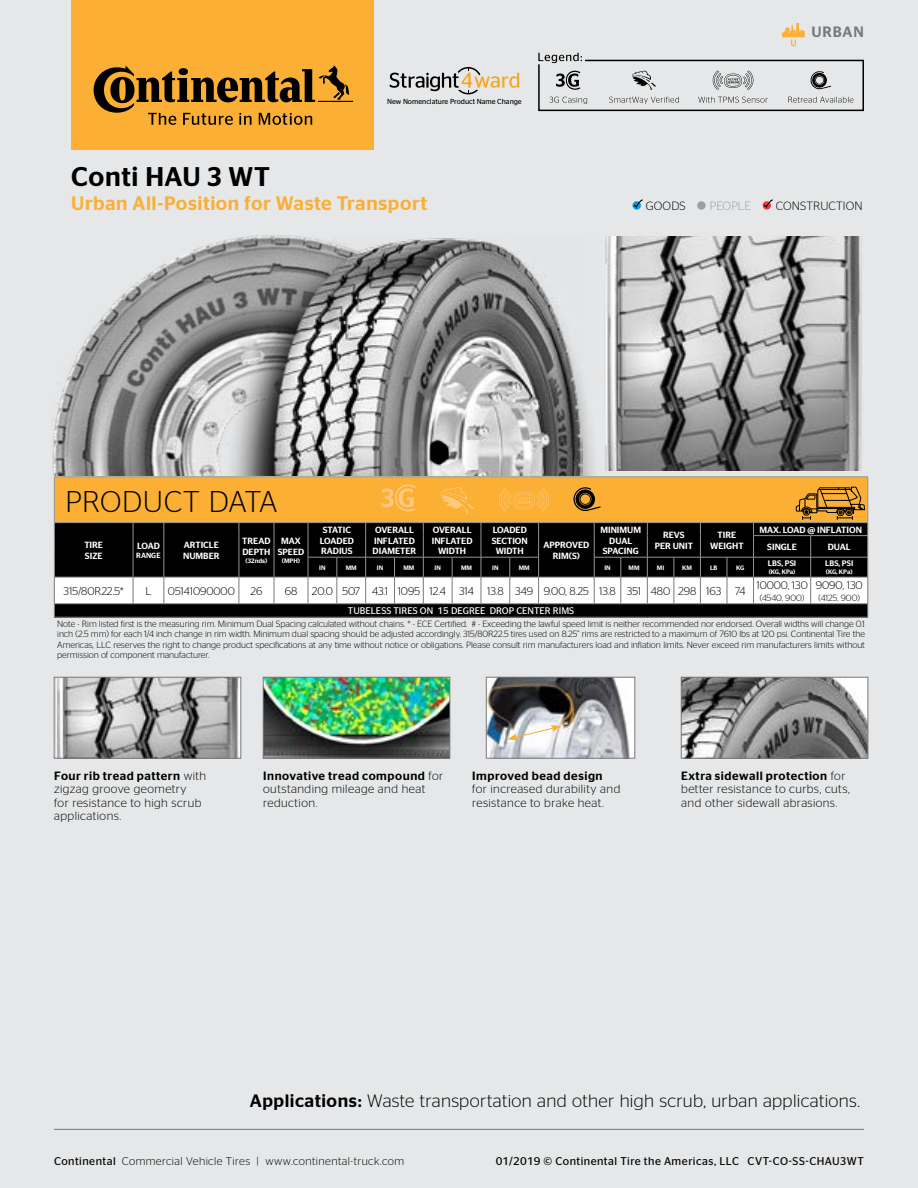
<style>
.page{position:relative;width:918px;height:1188px;background:#e6e7e8}
.page>*{position:absolute;margin:0;border:0;box-sizing:border-box;transform-origin:0 0}
.t1{font:300 30px "Continental Stag Sans";letter-spacing:.005em;color:#000}
.t2{font:500 27px "Continental Stag Sans";letter-spacing:.025em;color:#000}
.t3{font:500 19.5px "Continental Stag Sans";letter-spacing:.03em;color:#fbaf34}
.t4{font:300 18px "Continental Stag Sans";letter-spacing:.015em;color:#000}
.t5{font:500 15px "Continental Stag Sans";letter-spacing:.055em;color:#77787b}
.t6{font:300 12px/13.5px "Continental Stag Sans";letter-spacing:.035em;color:#000}
.t7{font:500 12px "Continental Stag Sans";letter-spacing:.045em;color:#000}
.t8{font:300 12px "Continental Stag Sans";letter-spacing:.01em;color:#000}
.t9{font:300 12px "Continental Stag Sans";color:#9d9fa2}
.t10{font:300 11.25px "Continental Stag Sans";letter-spacing:.01em;color:#000}
.t11{font:300 11.25px "Continental Stag Sans";letter-spacing:.035em;color:#000}
.t12{font:11.25px "Continental Stag Sans";letter-spacing:.04em;color:#000}
.t13{font:300 11.1px "Continental Stag Sans";color:#000}
.t14{font:9.6px "Continental Stag Sans";color:#fff}
.t15{font:300 9px/10.2px "Continental Stag Sans";color:#000;text-align:justify}
.t16{font:500 9px/10.8px "Continental Stag Sans";color:#fff;text-align:center}
.t17{font:500 7.95px "Continental Stag Sans";letter-spacing:.005em;color:#fff}
.t18{font:500 7.5px "Continental Stag Sans";color:#fff}
.t19{font:7.35px "Continental Stag Sans";color:#000}
.t20{font:500 6.45px "Continental Stag Sans";color:#fff}
.s1{font-weight:500}
.s2{font-weight:400}
</style>
<div class="page">
<svg style="left:538px;top:53px;width:326px;height:59px"></svg>
<hr style="left:54px;top:1129px;width:810px;height:1px;background:#77787b">
<div style="left:71px;top:0;width:303px;height:150px;background:#fbaf34"></div>
<svg style="left:94px;top:66px;width:259px;height:59px"></svg>
<svg style="left:782px;top:23px;width:23px;height:23px"></svg>
<img style="left:52px;top:235px;width:255px;height:240px">
<svg style="left:224px;top:239px;width:370px;height:236px"></svg>
<img style="left:272px;top:238px;width:311px;height:237px">
<svg style="left:633px;top:199px;width:10px;height:11px"></svg>
<div style="left:697px;top:201px;width:9px;height:9px;background:#9d9fa2;border-radius:50%"></div>
<svg style="left:763px;top:199px;width:10px;height:11px"></svg>
<img style="left:604px;top:236px;width:258px;height:234px">
<svg style="left:390px;top:67px;width:129px;height:27px"></svg>
<svg style="left:54px;top:475px;width:815px;height:143px;background:#826b46"></svg>
<img style="left:56px;top:679px;width:183px;height:77px">
<div style="left:54px;top:677px;width:187px;height:81px;border:1px solid #77787b"></div>
<img style="left:265px;top:679px;width:183px;height:77px">
<div style="left:263px;top:677px;width:187px;height:81px;border:1px solid #77787b"></div>
<img style="left:683px;top:679px;width:183px;height:77px">
<div style="left:681px;top:677px;width:187px;height:81px;border:1px solid #77787b"></div>
<img style="left:488px;top:679px;width:145px;height:77px">
<div style="left:486px;top:677px;width:149px;height:81px;border:1px solid #77787b"></div>
<svg style="left:507px;top:725px;width:54px;height:15px"></svg>
<p class="t19" style="left:387px;top:97px;width:136px">New Nomenclature Product Name Change</p>
<h3 class="t5" style="left:812px;top:23px;width:54px">URBAN</h3>
<h2 class="t2" style="left:71px;top:161px;width:200px">Conti HAU 3 WT</h2>
<h3 class="t3" style="left:71px;top:192px;width:358px">Urban All-Position for Waste Transport</h3>
<h3 class="t6" style="left:646px;top:199px;width:41px">GOODS</h3>
<h3 class="t9" style="left:710px;top:199px;width:43px">PEOPLE</h3>
<h3 class="t8" style="left:776px;top:199px;width:88px">CONSTRUCTION</h3>
<h1 class="t1" style="left:65px;top:485px;width:214px">PRODUCT DATA</h1>
<p class="t16" style="left:84px;top:539px;width:20px;text-align:left">TIRE<br>SIZE</p>
<p class="t16" style="left:137px;top:540px;width:24px">LOAD</p>
<p class="t18" style="left:136px;top:551px;width:26px">RANGE</p>
<p class="t16" style="left:183px;top:539px;width:38px;text-align:left">ARTICLE<br>NUMBER</p>
<p class="t16" style="left:242px;top:536px;width:30px;text-align:left">TREAD<br>DEPTH</p>
<p class="t20" style="left:246px;top:557px;width:23px">(32nds)</p>
<p class="t16" style="left:278px;top:536px;width:28px">MAX<br>SPEED</p>
<p class="t20" style="left:282px;top:557px;width:20px">(MPH)</p>
<p class="t16" style="left:320px;top:524px;width:36px">STATIC<br>LOADED<br>RADIUS</p>
<p class="t16" style="left:373px;top:524px;width:45px;text-align:left">OVERALL<br>INFLATED<br>DIAMETER</p>
<p class="t16" style="left:432px;top:524px;width:42px">OVERALL<br>INFLATED<br>WIDTH</p>
<p class="t16" style="left:492px;top:524px;width:38px">LOADED<br>SECTION<br>WIDTH</p>
<p class="t16" style="left:600px;top:524px;width:42px">MINIMUM<br>DUAL<br>SPACING</p>
<p class="t16" style="left:655px;top:530px;width:40px">REVS<br>PER UNIT</p>
<p class="t16" style="left:710px;top:530px;width:35px">TIRE<br>WEIGHT</p>
<p class="t16" style="left:767px;top:521px;width:96px;line-height:17.2px;text-align:left;text-indent:-8px">MAX. LOAD @ INFLATION<br>SINGLE</p>
<p class="t16" style="left:543px;top:539px;width:47px">APPROVED<br>RIM(S)</p>
<p class="t16" style="left:828px;top:541px;width:24px">DUAL</p>
<p class="t17" style="left:768px;top:559px;width:30px">LBS, PSI</p>
<p class="t20" style="left:769px;top:568px;width:28px">(KG, KPa)</p>
<p class="t17" style="left:825px;top:559px;width:30px">LBS, PSI</p>
<p class="t20" style="left:826px;top:568px;width:28px">(KG, KPa)</p>
<p class="t20" style="left:319px;top:564px;width:8px">IN</p>
<p class="t20" style="left:346px;top:564px;width:12px">MM</p>
<p class="t20" style="left:377px;top:564px;width:8px">IN</p>
<p class="t20" style="left:403px;top:564px;width:12px">MM</p>
<p class="t20" style="left:435px;top:564px;width:8px">IN</p>
<p class="t20" style="left:461px;top:564px;width:12px">MM</p>
<p class="t20" style="left:492px;top:564px;width:8px">IN</p>
<p class="t20" style="left:519px;top:564px;width:12px">MM</p>
<p class="t20" style="left:604px;top:564px;width:8px">IN</p>
<p class="t20" style="left:629px;top:564px;width:12px">MM</p>
<p class="t20" style="left:657px;top:564px;width:9px">MI</p>
<p class="t20" style="left:682px;top:564px;width:11px">KM</p>
<p class="t20" style="left:710px;top:564px;width:9px">LB</p>
<p class="t20" style="left:736px;top:564px;width:10px">KG</p>
<p class="t10" style="left:64px;top:585px;width:62px">315/80R22.5*</p>
<p class="t10" style="left:145px;top:585px;width:8px">L</p>
<p class="t13" style="left:168px;top:585px;width:68px">05141090000</p>
<p class="t10" style="left:250px;top:585px;width:13px">26</p>
<p class="t10" style="left:285px;top:585px;width:14px">68</p>
<p class="t10" style="left:312px;top:585px;width:435px">20.0 507 43.1 1095 12.4 314 13.8 349 9.00, 8.25 13.8 351 480 298 163 74</p>
<p class="t13" style="left:756px;top:579px;width:53px">10000, 130</p>
<p class="t15" style="left:760px;top:593px;width:46px">(4540, 900)</p>
<p class="t10" style="left:816px;top:579px;width:48px">9090, 130</p>
<p class="t15" style="left:819px;top:593px;width:43px">(4125, 900)</p>
<p class="t14" style="left:348px;top:606px;width:228px">TUBELESS TIRES ON 15 DEGREE DROP CENTER RIMS</p>
<p class="t15" style="left:57px;top:619px;width:809px">Note - Rim listed first is the measuring rim. Minimum Dual Spacing calculated without chains. * - ECE Certified. # - Exceeding the lawful speed limit is neither recommended nor endorsed. Overall widths will change 0.1 inch (2.5 mm) for each 1/4 inch change in rim width. Minimum dual spacing should be adjusted accordingly. 315/80R22.5 tires used on 8.25” rims are restricted to a maximum of 7610 lbs at 120 psi. Continental Tire the Americas, LLC reserves the right to change product specifications at any time without notice or obligations. Please consult rim manufacturers load and inflation limits. Never exceed rim manufacturers limits without permission of component manufacturer.</p>
<h3 class="t6" style="left:54px;top:769px;width:153px"><span class="s1">Four rib tread pattern</span> with zigzag groove geometry<br>for resistance to high scrub applications.</h3>
<h3 class="t6" style="left:263px;top:769px;width:182px"><span class="s1">Innovative tread compound</span> for outstanding mileage and heat reduction.</h3>
<h3 class="t7" style="left:472px;top:769px;width:132px">Improved bead design</h3>
<h3 class="t6" style="left:472px;top:782px;width:150px">for increased durability and resistance to brake heat.</h3>
<h3 class="t6" style="left:681px;top:769px;width:170px"><span class="s1">Extra sidewall protection</span> for better resistance to curbs, cuts, and other sidewall abrasions.</h3>
<h3 class="t4" style="left:250px;top:1091px;width:612px"><span class="s1">Applications:</span> Waste transportation and other high scrub, urban applications.</h3>
<p class="t11" style="left:54px;top:1155px;width:352px"><span class="s2">Continental</span> Commercial Vehicle Tires | www.continental-truck.com</p>
<p class="t12" style="left:496px;top:1155px;width:370px">01/2019 © Continental Tire the Americas, LLC CVT-CO-SS-CHAU3WT</p>
</div>
